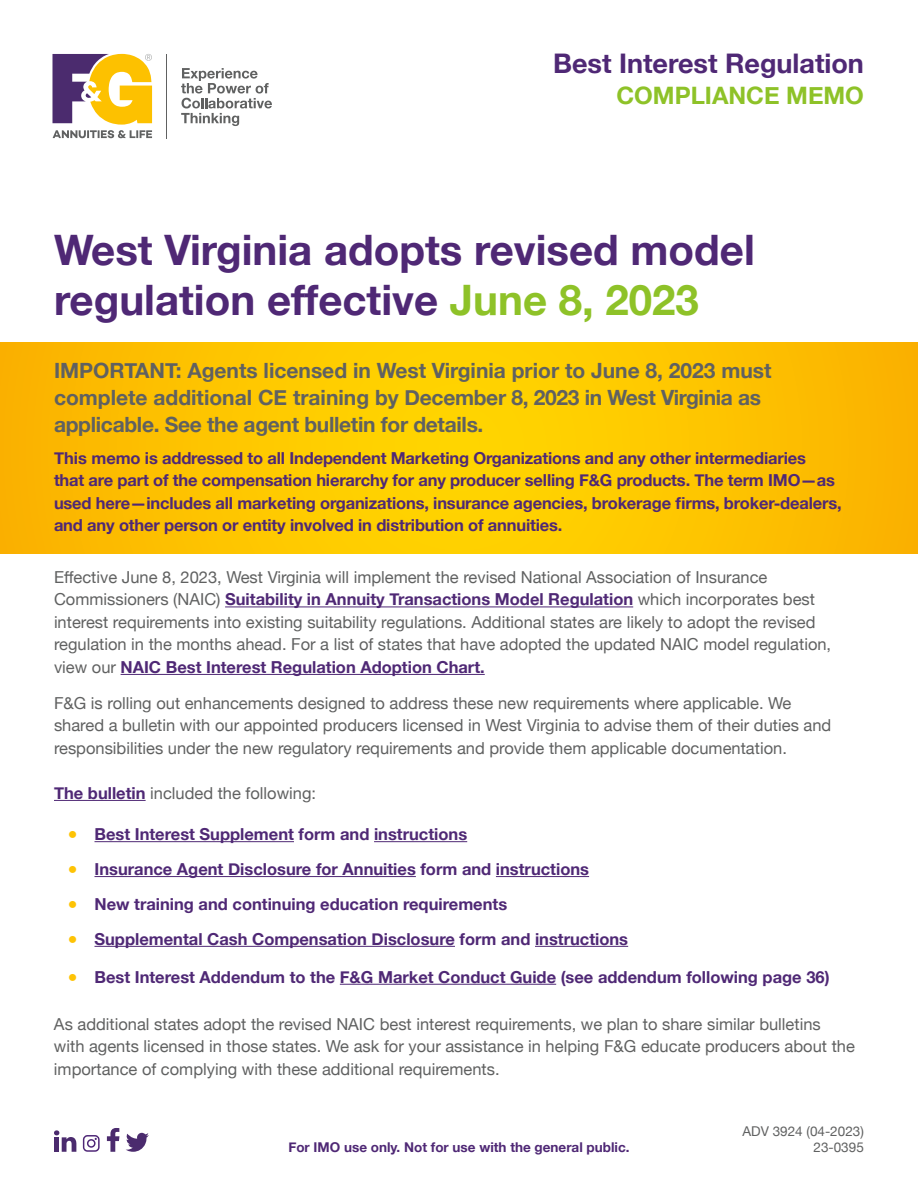
<style>
.page{position:relative;width:918px;height:1188px;background:#fff}
.page>*{position:absolute;margin:0;border:0;box-sizing:border-box;transform-origin:0 0}
.t1{font:700 42px/50.4px "Helvetica Neue";color:#4f2875}
.t2{font:700 27px "Helvetica Neue";color:#4f2875}
.t3{font:700 24px "Helvetica Neue";color:#8ec228}
.t4{font:700 21px/27px "Helvetica Neue";color:#606161}
.t5{font:16.5px/22.5px "Helvetica Neue";color:#606161}
.t6{font:700 16.5px/22.5px "Helvetica Neue";letter-spacing:-.01em;color:#4f2875}
.t7{font:700 13.5px "Helvetica Neue";color:#4f2875}
.t8{font:13.5px "Helvetica Neue";color:#606161}
.s1{color:#8ec228}
.s2{font-weight:700;color:#4f2875}
.s3{font-weight:400;color:#fec305}
</style>
<div class="page">
<svg style="left:107px;top:1128px;width:12px;height:24px"></svg>
<svg style="left:126px;top:1133px;width:23px;height:19px"></svg>
<svg style="left:54px;top:1130px;width:22px;height:22px"></svg>
<svg style="left:83px;top:1135px;width:17px;height:17px"></svg>
<svg style="left:0;top:342px;width:918px;height:212px;background:#fdc400"></svg>
<hr style="left:225px;top:607px;width:408px;height:1px;background:#4f2875">
<hr style="left:121px;top:674px;width:364px;height:1px;background:#4f2875">
<hr style="left:54px;top:800px;width:92px;height:1px;background:#4f2875">
<hr style="left:94px;top:841px;width:200px;height:1px;background:#4f2875">
<hr style="left:374px;top:841px;width:93px;height:1px;background:#4f2875">
<hr style="left:94px;top:876px;width:322px;height:1px;background:#4f2875">
<hr style="left:496px;top:876px;width:93px;height:1px;background:#4f2875">
<hr style="left:94px;top:946px;width:361px;height:1px;background:#4f2875">
<hr style="left:535px;top:946px;width:93px;height:1px;background:#4f2875">
<hr style="left:340px;top:984px;width:216px;height:1px;background:#4f2875">
<hr style="left:166px;top:54px;width:1px;height:84px;background:#606161">
<svg style="left:181px;top:68px;width:91px;height:58px"></svg>
<svg style="left:52px;top:54px;width:100px;height:84px"></svg>
<h2 class="t2" style="left:553px;top:42px;width:312px">Best Interest Regulation</h2>
<h3 class="t3" style="left:616px;top:77px;width:249px">COMPLIANCE MEMO</h3>
<h1 class="t1" style="left:54px;top:226px;width:702px">West Virginia adopts revised model regulation effective <span class="s1">June 8, 2023</span></h1>
<p class="t4" style="left:54px;top:358px;width:719px">IMPORTANT: Agents licensed in West Virginia prior to June 8, 2023 must complete additional CE training by December 8, 2023 in West Virginia as applicable. See the agent bulletin for details.</p>
<p class="t6" style="left:54px;top:447px;width:789px">This memo is addressed to all Independent Marketing Organizations and any other intermediaries<br>that are part of the compensation hierarchy for any producer selling F&amp;G products. The term IMO—as used here—includes all marketing organizations, insurance agencies, brokerage firms, broker-dealers, and any other person or entity involved in distribution of annuities.</p>
<p class="t5" style="left:54px;top:567px;width:779px">Effective June 8, 2023, West Virginia will implement the revised National Association of Insurance Commissioners (NAIC) <span class="s2">Suitability in Annuity Transactions Model Regulation</span> which incorporates best interest requirements into existing suitability regulations. Additional states are likely to adopt the revised regulation in the months ahead. For a list of states that have adopted the updated NAIC model regulation, view our <span class="s2">NAIC Best Interest Regulation Adoption Chart.</span></p>
<p class="t5" style="left:54px;top:693px;width:779px">F&amp;G is rolling out enhancements designed to address these new requirements where applicable. We shared a bulletin with our appointed producers licensed in West Virginia to advise them of their duties and responsibilities under the new regulatory requirements and provide them applicable documentation.</p>
<p class="t5" style="left:54px;top:783px;width:264px"><span class="s2">The bulletin</span> included the following:</p>
<p class="t6" style="left:67px;top:823px;width:401px"><span class="s3">●</span> Best Interest Supplement form and instructions</p>
<p class="t6" style="left:67px;top:858px;width:523px"><span class="s3">●</span> Insurance Agent Disclosure for Annuities form and instructions</p>
<p class="t6" style="left:67px;top:893px;width:441px"><span class="s3">●</span> New training and continuing education requirements</p>
<p class="t6" style="left:67px;top:928px;width:562px"><span class="s3">●</span> Supplemental Cash Compensation Disclosure form and instructions</p>
<p class="t6" style="left:67px;top:966px;width:764px"><span class="s3">●</span> Best Interest Addendum to the F&amp;G Market Conduct Guide (see addendum following page 36)</p>
<p class="t5" style="left:54px;top:1014px;width:802px">As additional states adopt the revised NAIC best interest requirements, we plan to share similar bulletins with agents licensed in those states. We ask for your assistance in helping F&amp;G educate producers about the importance of complying with these additional requirements.</p>
<p class="t8" style="left:743px;top:1122px;width:123px">ADV 3924 (04-2023)</p>
<p class="t7" style="left:288px;top:1137px;width:343px">For IMO use only. Not for use with the general public.</p>
<p class="t8" style="left:814px;top:1138px;width:52px">23-0395</p>
</div>
